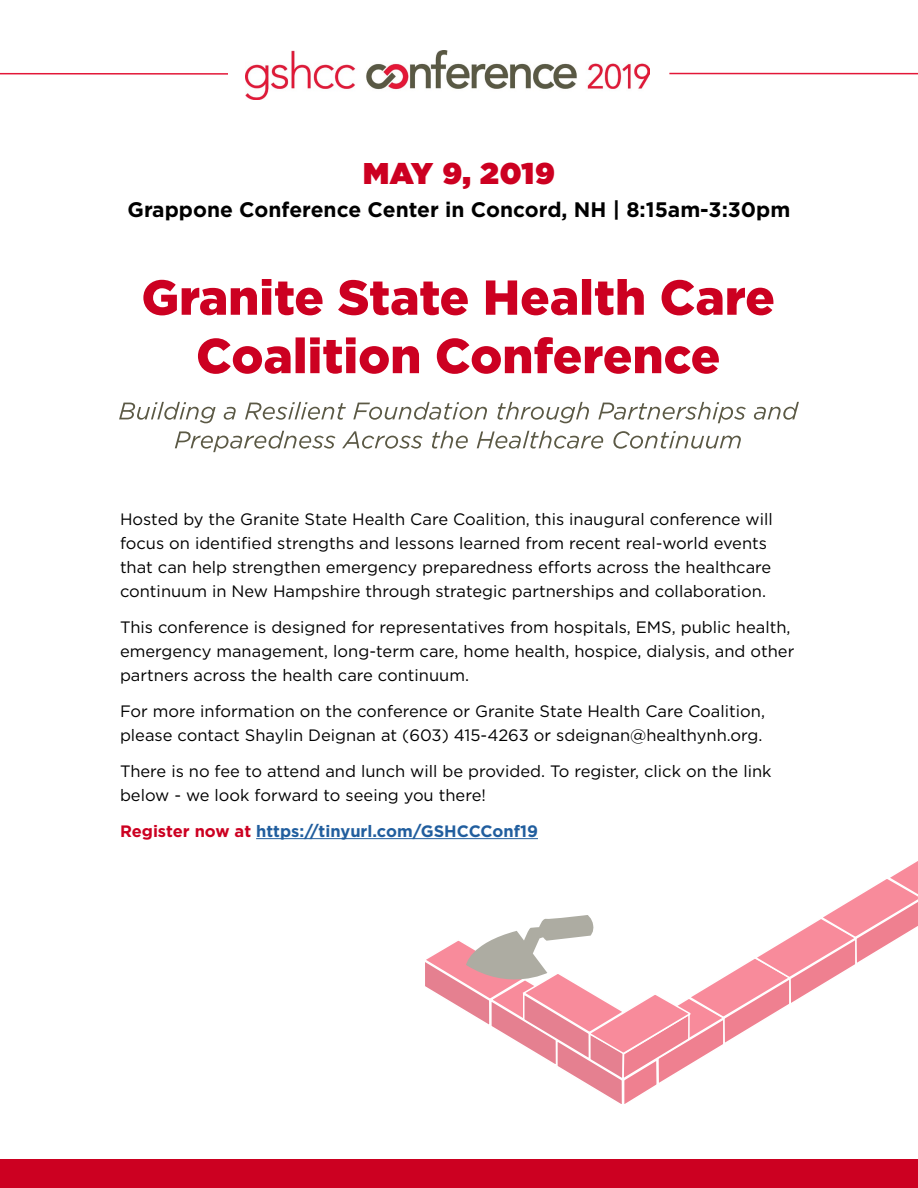
<style>
.page{position:relative;width:918px;height:1188px;background:#fff}
.page>*{position:absolute;margin:0;border:0;box-sizing:border-box;transform-origin:0 0}
.t1{font:900 30px "Gotham";letter-spacing:.025em;color:#cc0021}
.t2{font:700 21px "Gotham";color:#000}
.t3{font:16.5px/24px "Gotham";color:#000}
.t4{font:700 16.5px "Gotham";color:#215e9e}
.s1{color:#cc0021}
</style>
<div class="page">
<hr style="left:0;top:73px;width:245px;height:2px;background:#e31738">
<hr style="left:669px;top:73px;width:249px;height:2px;background:#e31738">
<div style="left:228px;top:22px;width:439px;height:105px;background:#fff"></div>
<img style="left:245px;top:51px;width:404px;height:48px">
<div style="left:0;top:1160px;width:918px;height:28px;background:#cc0021"></div>
<svg style="left:422px;top:839px;width:496px;height:265px"></svg>
<svg style="left:175px;top:431px;width:566px;height:21px"></svg>
<svg style="left:119px;top:402px;width:680px;height:21px"></svg>
<svg style="left:198px;top:337px;width:521px;height:37px"></svg>
<svg style="left:143px;top:279px;width:630px;height:36px"></svg>
<hr style="left:256px;top:838px;width:282px;height:1px;background:#215e9e">
<h1 class="t1" style="left:363px;top:152px;width:193px">MAY 9, 2019</h1>
<p class="t2" style="left:128px;top:195px;width:664px">Grappone Conference Center in Concord, NH | 8:15am-3:30pm</p>
<p class="t3" style="left:120px;top:507px;width:654px">Hosted by the Granite State Health Care Coalition, this inaugural conference will focus on identified strengths and lessons learned from recent real-world events that can help strengthen emergency preparedness efforts across the healthcare continuum in New Hampshire through strategic partnerships and collaboration.</p>
<p class="t3" style="left:120px;top:615px;width:676px">This conference is designed for representatives from hospitals, EMS, public health, emergency management, long-term care, home health, hospice, dialysis, and other partners across the health care continuum.</p>
<p class="t3" style="left:120px;top:699px;width:647px">For more information on the conference or Granite State Health Care Coalition, please contact Shaylin Deignan at (603) 415-4263 or sdeignan@healthynh.org.</p>
<p class="t3" style="left:120px;top:759px;width:653px">There is no fee to attend and lunch will be provided. To register, click on the link below - we look forward to seeing you there!</p>
<p class="t4" style="left:120px;top:820px;width:419px"><span class="s1">Register now at</span> https://tinyurl.com/GSHCCConf19</p>
</div>
